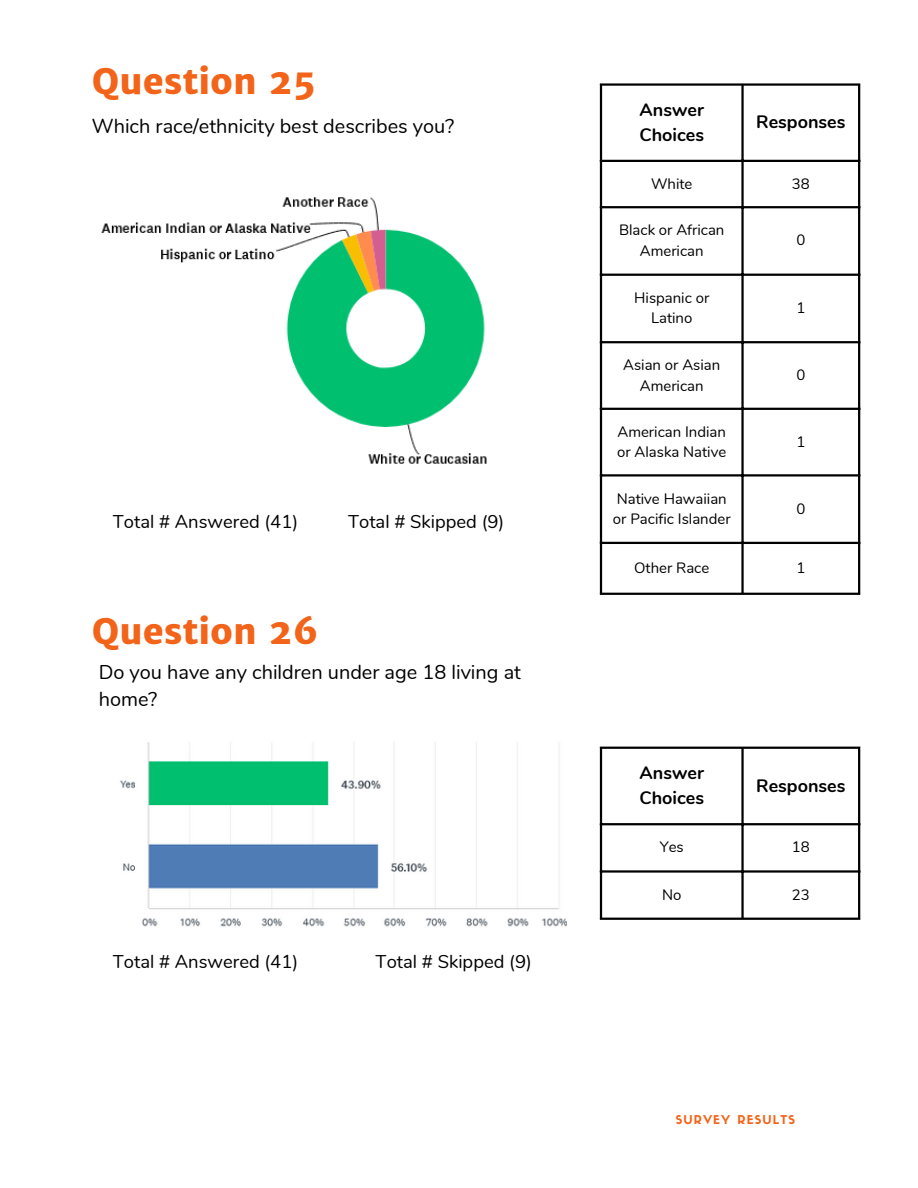
<style>
.page{position:relative;width:918px;height:1188px;background:#fff}
.page>*{position:absolute;margin:0;border:0;box-sizing:border-box;transform-origin:0 0}
.t1{font:800 35.25px "Merriweather Sans";color:#f26419}
.t2{font:19.95px/27px "Nunito";color:#000}
.t3{font:18.45px "Nunito";color:#000}
.t4{font:700 18px/24.8px "Nunito";color:#000}
.t5{font:15px/20.2px "Nunito";color:#000;text-align:center}
.t6{font:12px "Sifonn Basic";letter-spacing:.09em;color:#f26419}
</style>
<div class="page">
<hr style="left:600px;top:86px;width:2px;height:507px;background:#000">
<hr style="left:741px;top:86px;width:3px;height:507px;background:#000">
<hr style="left:858px;top:86px;width:2px;height:507px;background:#000">
<hr style="left:600px;top:83px;width:260px;height:3px;background:#000">
<hr style="left:600px;top:160px;width:260px;height:2px;background:#000">
<hr style="left:600px;top:206px;width:260px;height:2px;background:#000">
<hr style="left:600px;top:274px;width:260px;height:2px;background:#000">
<hr style="left:600px;top:341px;width:260px;height:2px;background:#000">
<hr style="left:600px;top:408px;width:260px;height:2px;background:#000">
<hr style="left:600px;top:474px;width:260px;height:3px;background:#000">
<hr style="left:600px;top:542px;width:260px;height:2px;background:#000">
<hr style="left:600px;top:593px;width:260px;height:2px;background:#000">
<hr style="left:600px;top:749px;width:2px;height:169px;background:#000">
<hr style="left:741px;top:749px;width:3px;height:169px;background:#000">
<hr style="left:858px;top:749px;width:2px;height:169px;background:#000">
<hr style="left:600px;top:747px;width:260px;height:2px;background:#000">
<hr style="left:600px;top:823px;width:260px;height:2px;background:#000">
<hr style="left:600px;top:870px;width:260px;height:3px;background:#000">
<hr style="left:600px;top:918px;width:260px;height:2px;background:#000">
<img style="left:101px;top:197px;width:386px;height:267px">
<img style="left:120px;top:742px;width:447px;height:185px">
<h1 class="t1" style="left:92px;top:60px;width:225px">Question 25</h1>
<h2 class="t2" style="left:92px;top:113px;width:364px">Which race/ethnicity best describes you?</h2>
<p class="t3" style="left:113px;top:510px;width:187px">Total # Answered (41)</p>
<p class="t3" style="left:348px;top:510px;width:158px">Total # Skipped (9)</p>
<h1 class="t1" style="left:92px;top:609px;width:228px">Question 26</h1>
<h2 class="t2" style="left:99px;top:659px;width:424px">Do you have any children under age 18 living at home?</h2>
<p class="t3" style="left:113px;top:950px;width:187px">Total # Answered (41)</p>
<p class="t3" style="left:376px;top:950px;width:158px">Total # Skipped (9)</p>
<p class="t4" style="left:640px;top:98px;width:66px">Answer<br>Choices</p>
<p class="t4" style="left:756px;top:110px;width:91px">Responses</p>
<p class="t5" style="left:651px;top:174px;width:43px">White</p>
<p class="t5" style="left:792px;top:174px;width:19px">38</p>
<p class="t5" style="left:619px;top:220px;width:107px">Black or African<br>American</p>
<p class="t5" style="left:796px;top:230px;width:10px">0</p>
<p class="t5" style="left:634px;top:288px;width:77px">Hispanic or<br>Latino</p>
<p class="t5" style="left:796px;top:298px;width:10px">1</p>
<p class="t5" style="left:623px;top:355px;width:99px">Asian or Asian<br>American</p>
<p class="t5" style="left:796px;top:365px;width:10px">0</p>
<p class="t5" style="left:617px;top:422px;width:111px;text-align:left">American Indian or Alaska Native</p>
<p class="t5" style="left:796px;top:432px;width:10px">1</p>
<p class="t5" style="left:613px;top:488px;width:119px;text-align:left">Native Hawaiian or Pacific Islander</p>
<p class="t5" style="left:796px;top:499px;width:10px">0</p>
<p class="t5" style="left:634px;top:558px;width:77px">Other Race</p>
<p class="t5" style="left:796px;top:558px;width:10px">1</p>
<p class="t4" style="left:640px;top:761px;width:66px">Answer<br>Choices</p>
<p class="t4" style="left:756px;top:773px;width:91px">Responses</p>
<p class="t5" style="left:660px;top:837px;width:26px">Yes</p>
<p class="t5" style="left:792px;top:837px;width:19px">18</p>
<p class="t5" style="left:662px;top:885px;width:21px">No</p>
<p class="t5" style="left:792px;top:885px;width:19px">23</p>
<p class="t6" style="left:676px;top:1115px;width:121px">SURVEY RESULTS</p>
</div>
